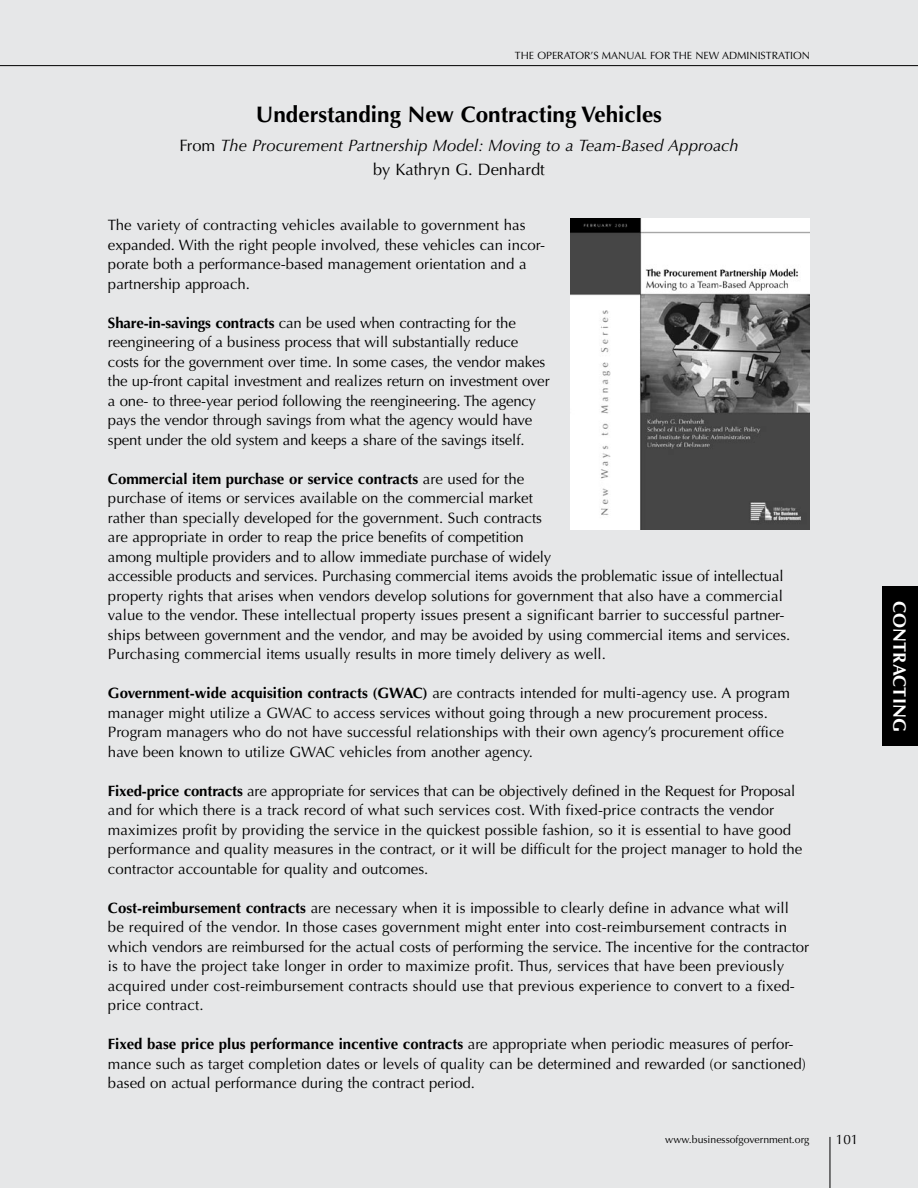
<style>
.page{position:relative;width:918px;height:1188px;background:#e6e7e8}
.page>*{position:absolute;margin:0;border:0;box-sizing:border-box;transform-origin:0 0}
.t1{font:700 22.5px "Optima";color:#000}
.t2{font:700 18px "Optima";letter-spacing:.01em;color:#fff}
.t3{font:italic 16.5px/24px "Optima";color:#000;text-align:center}
.t4{font:15px/19.5px "Optima";color:#000}
.t5{font:13.5px "Optima";color:#000}
.t6{font:10.5px "Optima";color:#000}
.s1{font-style:normal}
.s2{font-weight:700}
</style>
<div class="page">
<hr style="left:830px;top:1137px;width:1px;height:51px;background:#000">
<hr style="left:0;top:65px;width:918px;height:1px;background:#000">
<div style="left:882px;top:587px;width:36px;height:159px;background:#000"></div>
<img style="left:570px;top:218px;width:240px;height:311px">
<p class="t6" style="left:515px;top:49px;width:39px">The Operator</p>
<p class="t6" style="left:591px;top:49px;width:29px">’s Manual</p>
<p class="t6" style="left:650px;top:49px;width:87px">for The New Administration</p>
<h1 class="t1" style="left:256px;top:102px;width:408px">Understanding New Contracting Vehicles</h1>
<p class="t3" style="left:179px;top:134px;width:561px"><span class="s1">From</span> The Procurement Partnership Model: Moving to a Team-Based Approach <span class="s1">by Kathryn G. Denhardt</span></p>
<p class="t4" style="left:108px;top:216px;width:439px">The variety of contracting vehicles available to government has expanded. With the right people involved, these vehicles can incor&shy;porate both a performance-based management orientation and a partnership approach.</p>
<p class="t4" style="left:108px;top:313px;width:443px"><span class="s2">Share-in-savings contracts</span> can be used when contracting for the reengineering of a business process that will substantially reduce costs for the government over time. In some cases, the vendor makes the up-front capital investment and realizes return on investment over a one- to three-year period following the reengineering. The agency pays the vendor through savings from what the agency would have spent under the old system and keeps a share of the savings itself.</p>
<p class="t4" style="left:108px;top:469px;width:684px"><span class="s2">Commercial item purchase or service contracts</span> are used for the<br>purchase of items or services available on the commercial market<br>rather than specially developed for the government. Such contracts<br>are appropriate in order to reap the price benefits of competition<br>among multiple providers and to allow immediate purchase of widely<br>accessible products and services. Purchasing commercial items avoids the problematic issue of intellectual property rights that arises when vendors develop solutions for government that also have a commercial value to the vendor. These intellectual property issues present a significant barrier to successful partner&shy;ships between government and the vendor, and may be avoided by using commercial items and services.<br>Purchasing commercial items usually results in more timely delivery as well.</p>
<p class="t4" style="left:108px;top:684px;width:683px"><span class="s2">Government-wide acquisition contracts (GWAC)</span> are contracts intended for multi-agency use. A program manager might utilize a GWAC to access services without going through a new procurement process.<br>Program managers who do not have successful relationships with their own agency’s procurement office have been known to utilize GWAC vehicles from another agency.</p>
<p class="t4" style="left:108px;top:781px;width:696px"><span class="s2">Fixed-price contracts</span> are appropriate for services that can be objectively defined in the Request for Proposal and for which there is a track record of what such services cost. With fixed-price contracts the vendor maximizes profit by providing the service in the quickest possible fashion, so it is essential to have good performance and quality measures in the contract, or it will be difficult for the project manager to hold the contractor accountable for quality and outcomes.</p>
<p class="t4" style="left:108px;top:898px;width:703px"><span class="s2">Cost-reimbursement contracts</span> are necessary when it is impossible to clearly define in advance what will<br>be required of the vendor. In those cases government might enter into cost-reimbursement contracts in which vendors are reimbursed for the actual costs of performing the service. The incentive for the contractor is to have the project take longer in order to maximize profit. Thus, services that have been previously acquired under cost-reimbursement contracts should use that previous experience to convert to a fixed&shy;price contract.</p>
<p class="t4" style="left:108px;top:1035px;width:699px"><span class="s2">Fixed base price plus performance incentive contracts</span> are appropriate when periodic measures of perfor&shy;mance such as target completion dates or levels of quality can be determined and rewarded (or sanctioned) based on actual performance during the contract period.</p>
<p class="t6" style="left:665px;top:1134px;width:146px">www.businessofgovernment.org</p>
<p class="t5" style="left:836px;top:1131px;width:24px">101</p>
<p class="t2" style="left:910px;top:601px;width:133px;rotate:90deg">CONTRACTING</p>
</div>
